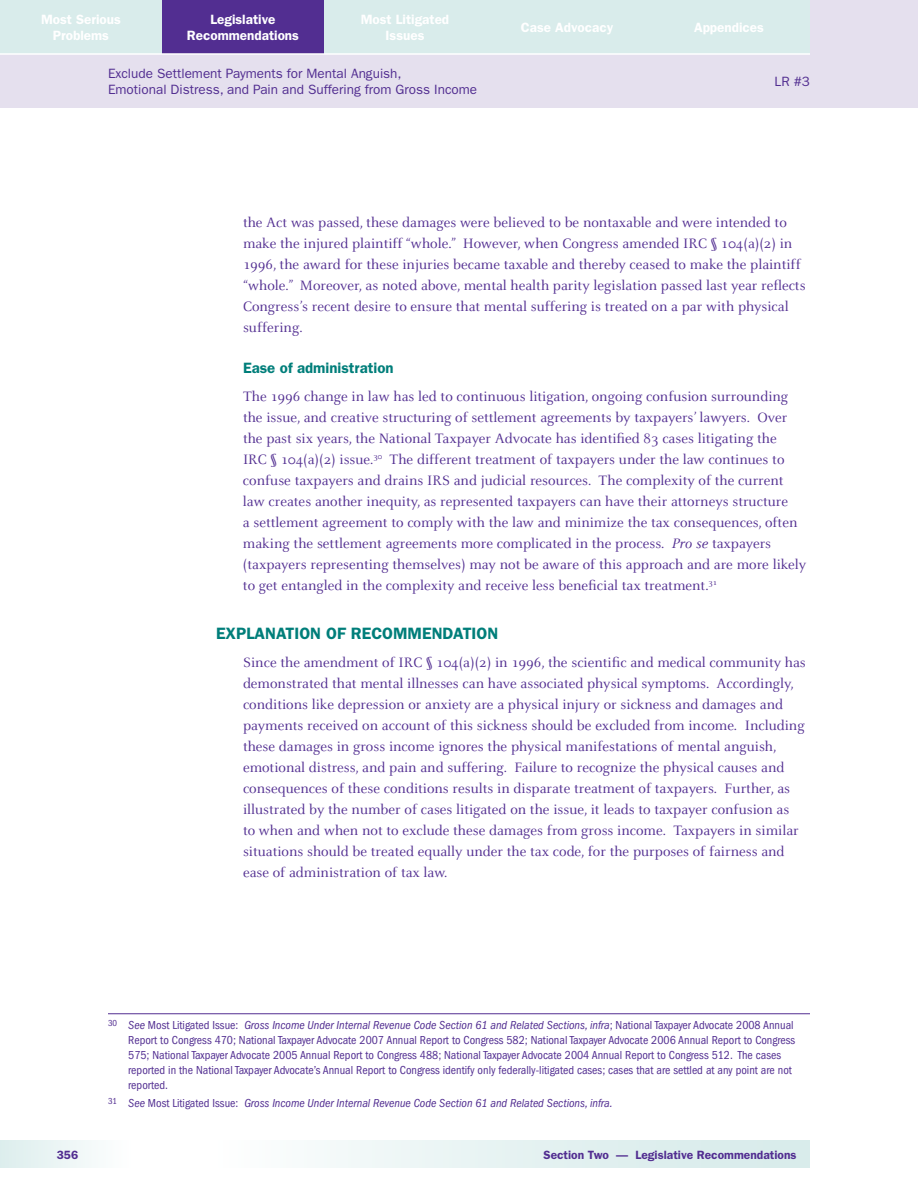
<style>
.page{position:relative;width:918px;height:1188px;background:#fff}
.page>*{position:absolute;margin:0;border:0;box-sizing:border-box;transform-origin:0 0}
.t1{font:600 16.5px "Franklin Gothic";color:#007e7a}
.t2{font:15px/21px "Celeste";color:#522e91}
.t3{font:13.5px/16.5px "Franklin Gothic";color:#522e91}
.t4{font:600 13.5px/16.5px "Franklin Gothic";color:#fff;text-align:center}
.t5{font:condensed 12px/15px "Franklin Gothic";color:#522e91}
.t6{font:italic condensed 12px "Franklin Gothic";color:#522e91}
.t7{font:600 12px "Franklin Gothic";color:#522e91}
.s1{font-family:"Franklin Gothic";font-weight:600;color:#007e7a}
.s2{font-style:italic}
.s3{font-style:normal}
</style>
<div class="page">
<div style="left:0;top:0;width:918px;height:108px;background:#e5e0ee"></div>
<svg style="left:324px;top:1141px;width:486px;height:27px;background:#e3f1f0"></svg>
<div style="left:0;top:1141px;width:148px;height:27px;background:linear-gradient(to right,#ddeeed,#fff)"></div>
<div style="left:0;top:0;width:162px;height:54px;background:#d9eceb"></div>
<div style="left:162px;top:0;width:162px;height:54px;background:#522e91"></div>
<div style="left:324px;top:0;width:162px;height:54px;background:#d9eceb"></div>
<div style="left:648px;top:0;width:162px;height:54px;background:#d9eceb"></div>
<div style="left:486px;top:0;width:162px;height:54px;background:#d9eceb"></div>
<hr style="left:0;top:53px;width:810px;height:2px;background:#fff">
<hr style="left:108px;top:1013px;width:702px;height:1px;background:#522e91">
<p class="t4" style="left:41px;top:11px;width:81px">Most Serious<br>Problems</p>
<p class="t4" style="left:361px;top:11px;width:90px">Most Litigated<br>Issues</p>
<p class="t4" style="left:521px;top:19px;width:94px">Case Advocacy</p>
<p class="t4" style="left:694px;top:19px;width:71px">Appendices</p>
<p class="t4" style="left:187px;top:11px;width:114px">Legislative<br>Recommendations</p>
<p class="t3" style="left:108px;top:65px;width:371px">Exclude Settlement Payments for Mental Anguish,<br>Emotional Distress, and Pain and Suffering from Gross Income</p>
<p class="t3" style="left:775px;top:73px;width:37px">LR #3</p>
<p class="t2" style="left:243px;top:212px;width:564px">the Act was passed, these damages were believed to be nontaxable and were intended to make the injured plaintiff “whole.” However, when Congress amended IRC § 104(a)(2) in 1996, the award for these injuries became taxable and thereby ceased to make the plaintiff “whole.” Moreover, as noted above, mental health parity legislation passed last year reflects Congress’s recent desire to ensure that mental suffering is treated on a par with physical suffering.</p>
<p class="t2" style="left:243px;top:355px;width:547px;line-height:27.8px"><span class="s1">Ease of administration<br></span>The 1996 change in law has led to continuous litigation, ongoing confusion surrounding</p>
<p class="t2" style="left:243px;top:407px;width:565px">the issue, and creative structuring of settlement agreements by taxpayers’ lawyers. Over the past six years, the National Taxpayer Advocate has identified 83 cases litigating the<br>IRC § 104(a)(2) issue.<sup>30</sup> The different treatment of taxpayers under the law continues to confuse taxpayers and drains IRS and judicial resources. The complexity of the current law creates another inequity, as represented taxpayers can have their attorneys structure<br>a settlement agreement to comply with the law and minimize the tax consequences, often making the settlement agreements more complicated in the process. <span class="s2">Pro se</span> taxpayers (taxpayers representing themselves) may not be aware of this approach and are more likely to get entangled in the complexity and receive less beneficial tax treatment.<sup>31</sup></p>
<p class="t1" style="left:216px;top:624px;width:284px">EXPLANATION OF RECOMMENDATION</p>
<p class="t2" style="left:243px;top:652px;width:564px">Since the amendment of IRC § 104(a)(2) in 1996, the scientific and medical community has demonstrated that mental illnesses can have associated physical symptoms. Accordingly, conditions like depression or anxiety are a physical injury or sickness and damages and payments received on account of this sickness should be excluded from income. Including these damages in gross income ignores the physical manifestations of mental anguish, emotional distress, and pain and suffering. Failure to recognize the physical causes and consequences of these conditions results in disparate treatment of taxpayers. Further, as illustrated by the number of cases litigated on the issue, it leads to taxpayer confusion as<br>to when and when not to exclude these damages from gross income. Taxpayers in similar situations should be treated equally under the tax code, for the purposes of fairness and ease of administration of tax law.</p>
<p class="t5" style="left:128px;top:1017px;width:668px;text-indent:-20px"><sup>30</sup> <span class="s2">See</span> Most Litigated Issue: <span class="s2">Gross Income Under Internal Revenue Code Section 61 and Related Sections, infra</span>; National Taxpayer Advocate 2008 Annual Report to Congress 470; National Taxpayer Advocate 2007 Annual Report to Congress 582; National Taxpayer Advocate 2006 Annual Report to Congress 575; National Taxpayer Advocate 2005 Annual Report to Congress 488; National Taxpayer Advocate 2004 Annual Report to Congress 512. The cases reported in the National Taxpayer Advocate’s Annual Report to Congress identify only federally-litigated cases; cases that are settled at any point are not reported.</p>
<p class="t6" style="left:108px;top:1096px;width:506px"><sup>31</sup> See <span class="s3">Most Litigated Issue:</span> Gross Income Under Internal Revenue Code Section 61 and Related Sections, infra.</p>
<p class="t7" style="left:57px;top:1148px;width:23px">356</p>
<p class="t7" style="left:543px;top:1148px;width:255px">Section Two — Legislative Recommendations</p>
</div>
